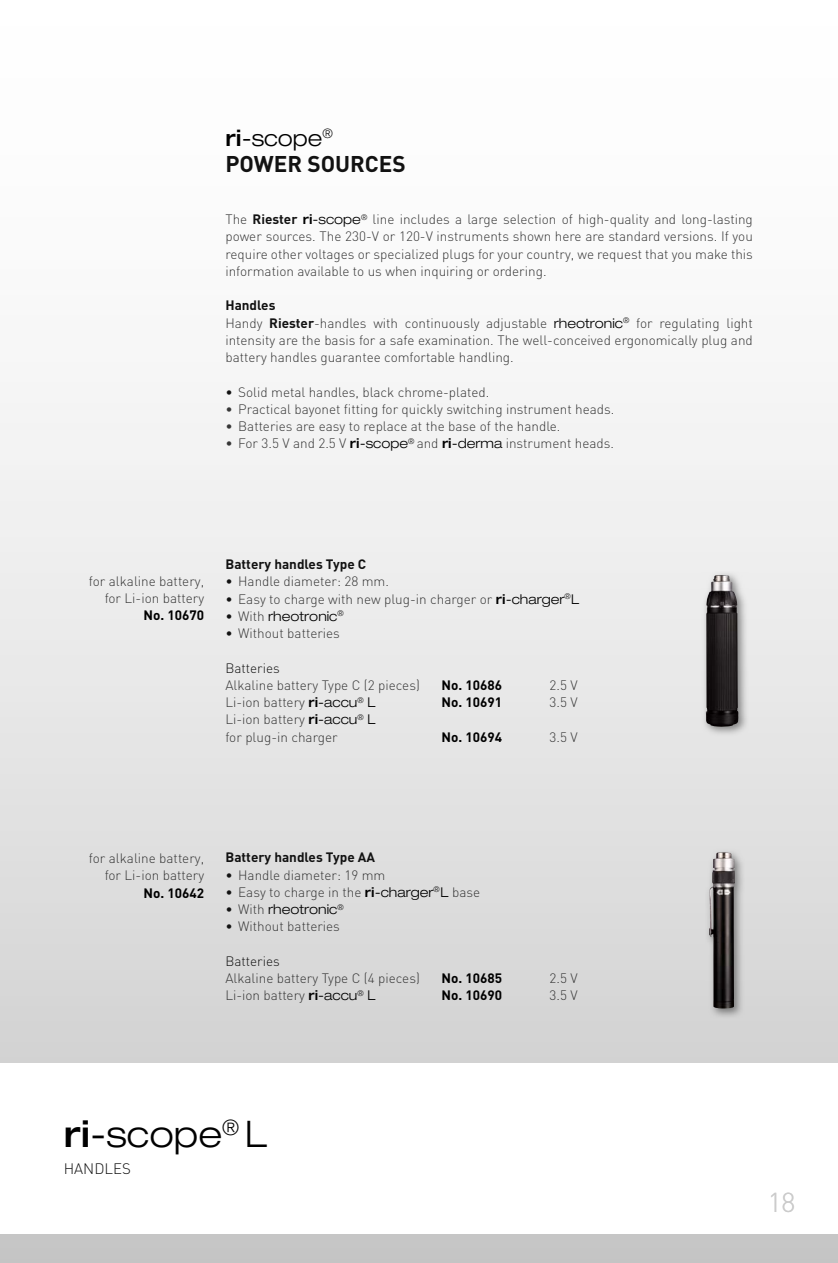
<style>
.page{position:relative;width:838px;height:1263px;background:#fff}
.page>*{position:absolute;margin:0;border:0;box-sizing:border-box;transform-origin:0 0}
.t1{font:300 expanded 36.75px "Helvetica Neue";color:#000}
.t2{font:300 27px "FFDIN";color:#ccc}
.t3{font:700 22.5px "FFDIN";color:#121212}
.t4{font:300 expanded 22.5px "Helvetica Neue";color:#000}
.t5{font:300 15px "FFDIN";color:#121212}
.t6{font:300 13.5px/17.2px "FFDIN";color:#363636}
.t7{font:700 13.5px "FFDIN";color:#000}
.t8{font:700 13.5px "FFDIN";color:#121212}
.t9{font:300 expanded 13.5px "Helvetica Neue";color:#000}
.t10{font:300 13.5px "FFDIN";color:#121212}
.s1{font-weight:500}
.s2{font-weight:700;color:#121212}
.s3{font-family:"Helvetica Neue";font-weight:500;font-stretch:expanded;color:#000}
.s4{font-family:"Helvetica Neue";font-stretch:expanded;color:#000}
.s5{color:#121212}
.s6{font-family:"FFDIN";font-stretch:normal;color:#121212}
.s7{font-family:"FFDIN";font-stretch:normal;color:#363636}
</style>
<div class="page">
<img style="left:702px;top:571px;width:46px;height:165px">
<img style="left:705px;top:575px;width:33px;height:152px">
<img style="left:705px;top:848px;width:39px;height:171px">
<img style="left:709px;top:852px;width:26px;height:156px">
<h3 class="t4" style="left:225px;top:129px;width:109px"><span class="s1">ri</span>-scope<sup>®</sup></h3>
<h3 class="t3" style="left:225px;top:156px;width:182px">POWER SOURCES</h3>
<p class="t6" style="left:225px;top:212px;width:529px;text-align:justify">The <span class="s2">Riester</span> <span class="s3">ri</span><span class="s4">-scope</span><sup>®</sup> line includes a large selection of high-quality and long-lasting power sources. The 230-V or 120-V instruments shown here are standard versions. If you require other voltages or specialized plugs for your country, we request that you make this information available to us when inquiring or ordering.</p>
<p class="t6" style="left:225px;top:298px;width:529px"><span class="s2">Handles<br></span>Handy <span class="s2">Riester</span>-handles with continuously adjustable <span class="s4">rheotronic</span><sup>®</sup> for regulating light intensity are the basis for a safe examination. The well-conceived ergonomically plug and battery handles guarantee comfortable handling.</p>
<p class="t6" style="left:225px;top:385px;width:265px"><span class="s5">•</span> Solid metal handles, black chrome-plated.</p>
<p class="t6" style="left:225px;top:402px;width:390px">• Practical bayonet fitting for quickly switching instrument heads.</p>
<p class="t6" style="left:225px;top:419px;width:336px">• Batteries are easy to replace at the base of the handle.</p>
<p class="t6" style="left:225px;top:436px;width:390px">• For 3.5 V and 2.5 V <span class="s3">ri</span><span class="s4">-scope</span><sup>®</sup> and <span class="s3">ri</span><span class="s4">-derma</span> instrument heads.</p>
<p class="t6" style="left:89px;top:574px;width:117px;text-align:right">for alkaline battery, for Li-ion battery</p>
<p class="t7" style="left:144px;top:611px;width:62px">No. 10670</p>
<p class="t8" style="left:225px;top:559px;width:142px">Battery handles Type C</p>
<p class="t6" style="left:225px;top:574px;width:165px"><span class="s5">•</span> Handle diameter: 28 mm.</p>
<p class="t6" style="left:225px;top:592px;width:355px"><span class="s5">•</span> Easy to charge with new plug-in charger or <span class="s3">ri</span><span class="s4">-charger</span><sup>®</sup><span class="s4">L</span></p>
<p class="t9" style="left:225px;top:611px;width:120px"><span class="s6">•</span> <span class="s7">With</span> rheotronic<sup>®</sup></p>
<p class="t6" style="left:225px;top:626px;width:116px"><span class="s5">•</span> Without batteries</p>
<p class="t10" style="left:225px;top:663px;width:56px">Batteries</p>
<p class="t6" style="left:225px;top:678px;width:196px">Alkaline battery Type C (2 pieces)</p>
<p class="t7" style="left:441px;top:680px;width:62px">No. 10686</p>
<p class="t6" style="left:549px;top:678px;width:30px">2.5 V</p>
<p class="t6" style="left:225px;top:695px;width:152px">Li-ion battery <span class="s3">ri</span><span class="s4">-accu</span><sup>®</sup> <span class="s4">L</span></p>
<p class="t7" style="left:441px;top:697px;width:62px">No. 10691</p>
<p class="t6" style="left:549px;top:695px;width:30px">3.5 V</p>
<p class="t6" style="left:225px;top:712px;width:152px">Li-ion battery <span class="s3">ri</span><span class="s4">-accu</span><sup>®</sup> <span class="s4">L </span>for plug-in charger</p>
<p class="t7" style="left:441px;top:732px;width:62px">No. 10694</p>
<p class="t6" style="left:549px;top:730px;width:30px">3.5 V</p>
<p class="t6" style="left:89px;top:851px;width:117px;text-align:right">for alkaline battery, for Li-ion battery</p>
<p class="t7" style="left:144px;top:888px;width:62px">No. 10642</p>
<p class="t8" style="left:225px;top:853px;width:151px">Battery handles Type AA</p>
<p class="t6" style="left:225px;top:868px;width:161px"><span class="s5">•</span> Handle diameter: 19 mm</p>
<p class="t6" style="left:225px;top:885px;width:256px"><span class="s5">•</span> Easy to charge in the <span class="s3">ri</span><span class="s4">-charger</span><sup>®</sup><span class="s4">L</span> base</p>
<p class="t9" style="left:225px;top:904px;width:120px"><span class="s6">•</span> <span class="s7">With</span> rheotronic<sup>®</sup></p>
<p class="t6" style="left:225px;top:919px;width:116px"><span class="s5">•</span> Without batteries</p>
<p class="t10" style="left:225px;top:956px;width:56px">Batteries</p>
<p class="t6" style="left:225px;top:971px;width:196px">Alkaline battery Type C (4 pieces)</p>
<p class="t7" style="left:441px;top:973px;width:62px">No. 10685</p>
<p class="t6" style="left:549px;top:971px;width:30px">2.5 V</p>
<p class="t6" style="left:225px;top:988px;width:152px">Li-ion battery <span class="s3">ri</span><span class="s4">-accu</span><sup>®</sup> <span class="s4">L</span></p>
<p class="t7" style="left:441px;top:991px;width:62px">No. 10690</p>
<p class="t6" style="left:549px;top:988px;width:30px">3.5 V</p>
<h1 class="t1" style="left:64px;top:1121px;width:205px"><span class="s1">ri</span>-scope<sup>®</sup> L</h1>
<p class="t5" style="left:64px;top:1163px;width:69px">HANDLES</p>
<h2 class="t2" style="left:767px;top:1193px;width:29px">18</h2>
</div>
